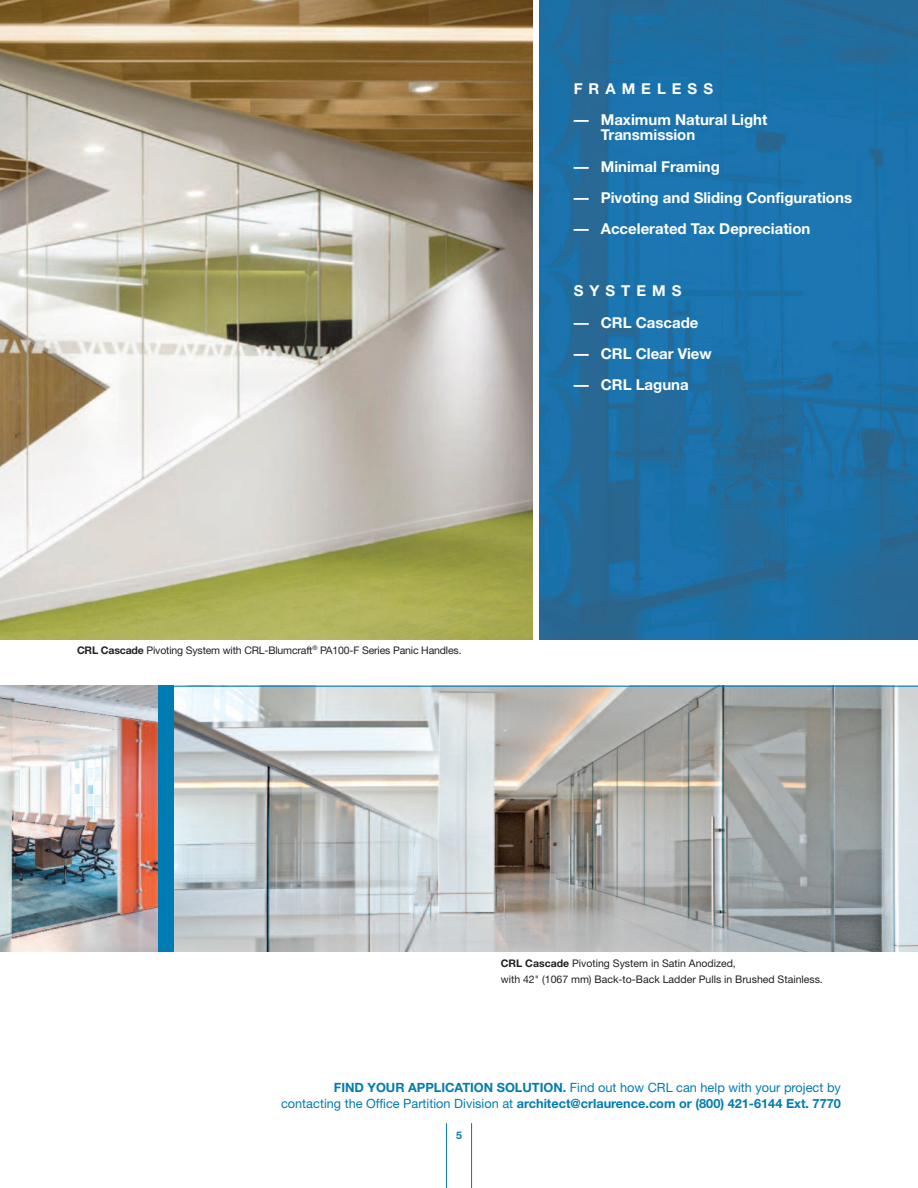
<style>
.page{position:relative;width:918px;height:1188px;background:#fff}
.page>*{position:absolute;margin:0;border:0;box-sizing:border-box;transform-origin:0 0}
.t1{font:700 15px/15.6px "Helvetica Neue";color:#fff}
.t2{font:700 15px "Helvetica Neue";letter-spacing:.4em;color:#fff}
.t3{font:700 12.75px/15.6px "Helvetica Neue";color:#007cb2;text-align:right}
.t4{font:10.5px/15.6px "Helvetica Neue";color:#231f20}
.t5{font:700 10.5px "Helvetica Neue";color:#007cb2}
.s1{font-weight:700}
.s2{font-weight:400}
</style>
<div class="page">
<img style="left:0;top:0;width:533px;height:639px">
<img style="left:539px;top:0;width:379px;height:639px">
<hr style="left:471px;top:1123px;width:1px;height:65px;background:#007cb2">
<hr style="left:446px;top:1123px;width:1px;height:65px;background:#007cb2">
<img style="left:174px;top:687px;width:744px;height:265px">
<hr style="left:0;top:686px;width:918px;height:1px;background:#007cb2">
<img style="left:0;top:686px;width:158px;height:266px">
<h1 class="t2" style="left:574px;top:83px;width:141px">FRAMELESS</h1>
<h1 class="t1" style="left:601px;top:113px;width:168px;text-indent:-27px">— Maximum Natural Light<br>Transmission</h1>
<h1 class="t1" style="left:574px;top:160px;width:148px">— Minimal Framing</h1>
<h1 class="t1" style="left:574px;top:191px;width:280px">— Pivoting and Sliding Configurations</h1>
<h1 class="t1" style="left:574px;top:222px;width:238px">— Accelerated Tax Depreciation</h1>
<p class="t4" style="left:77px;top:643px;width:386px"><span class="s1">CRL Cascade</span> Pivoting System with CRL-Blumcraft<sup>®</sup> PA100-F Series Panic Handles.</p>
<h1 class="t2" style="left:574px;top:286px;width:109px">SYSTEMS</h1>
<h1 class="t1" style="left:574px;top:316px;width:126px">— CRL Cascade</h1>
<h1 class="t1" style="left:574px;top:347px;width:140px">— CRL Clear View</h1>
<h1 class="t1" style="left:574px;top:378px;width:117px">— CRL Laguna</h1>
<p class="t4" style="left:501px;top:957px;width:324px"><span class="s1">CRL Cascade</span> Pivoting System in Satin Anodized,<br>with 42" (1067 mm) Back-to-Back Ladder Pulls in Brushed Stainless.</p>
<p class="t3" style="left:281px;top:1081px;width:561px">FIND YOUR APPLICATION SOLUTION. <span class="s2">Find out how CRL can help with your project by contacting the Office Partition Division at</span> architect@crlaurence.com or (800) 421-6144 Ext. 7770</p>
<p class="t5" style="left:456px;top:1131px;width:7px">5</p>
</div>
